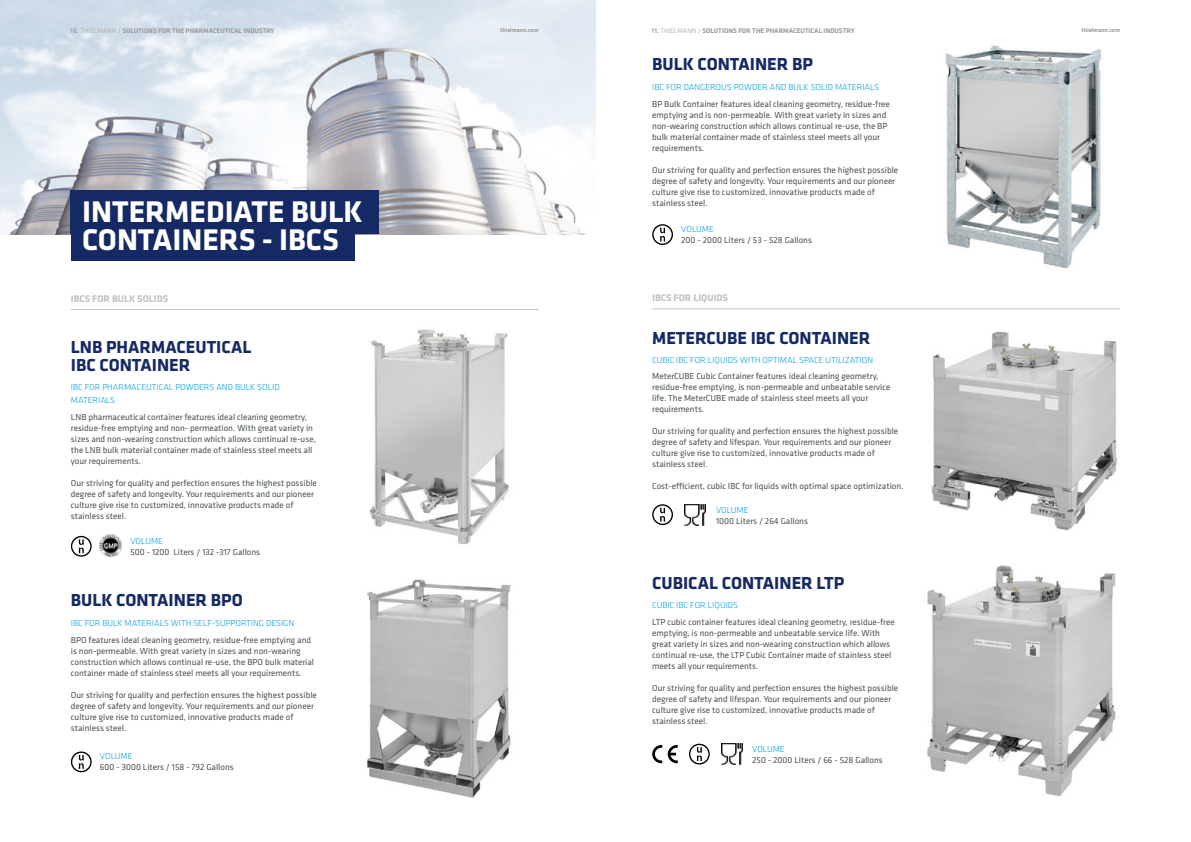
<style>
.page{position:relative;width:1191px;height:842px;background:#fff}
.page>*{position:absolute;margin:0;border:0;box-sizing:border-box;transform-origin:0 0}
.t1{font:700 31px/28px "Klavika";color:#fff}
.t2{font:700 18px/18px "Klavika";color:#152964}
.t3{font:700 10px "Klavika";color:#c2c2c2}
.t4{font:9px/11px "Klavika";color:#4c5356}
.t5{font:300 9px/13px "Klavika";color:#009fe3}
.t6{font:700 7px "Klavika";color:#9d9d9c}
.t7{font:700 6px "Klavika";color:#9d9d9c}
.s1{font-weight:500}
.s2{font-weight:300}
</style>
<div class="page">
<img style="left:0;top:0;width:595px;height:234px">
<div style="left:71px;top:221px;width:283px;height:40px;background:#152964"></div>
<div style="left:71px;top:190px;width:308px;height:44px;background:#152964"></div>
<hr style="left:652px;top:309px;width:468px;height:1px;background:#c2c2c2">
<img style="left:931px;top:331px;width:187px;height:200px">
<svg style="left:652px;top:504px;width:21px;height:21px"></svg>
<img style="left:685px;top:504px;width:20px;height:21px">
<img style="left:927px;top:565px;width:189px;height:232px">
<svg style="left:689px;top:744px;width:21px;height:20px"></svg>
<svg style="left:652px;top:745px;width:26px;height:18px"></svg>
<img style="left:721px;top:744px;width:21px;height:20px">
<img style="left:366px;top:579px;width:145px;height:219px">
<svg style="left:71px;top:751px;width:21px;height:21px"></svg>
<img style="left:369px;top:329px;width:140px;height:216px">
<svg style="left:71px;top:536px;width:21px;height:21px"></svg>
<hr style="left:71px;top:309px;width:468px;height:1px;background:#c2c2c2">
<img style="left:945px;top:45px;width:156px;height:224px">
<svg style="left:652px;top:224px;width:21px;height:21px"></svg>
<img style="left:99px;top:535px;width:22px;height:22px">
<p class="t6" style="left:71px;top:26px;width:206px"><span class="s1">10.</span> <span class="s2">THIELMANN /</span> SOLUTIONS FOR THE PHARMACEUTICAL INDUSTRY</p>
<p class="t7" style="left:500px;top:26px;width:40px">thielmann.com</p>
<p class="t6" style="left:651px;top:26px;width:204px"><span class="s1">11.</span> <span class="s2">THIELMANN /</span> SOLUTIONS FOR THE PHARMACEUTICAL INDUSTRY</p>
<p class="t7" style="left:1081px;top:26px;width:40px">thielmann.com</p>
<h1 class="t1" style="left:82px;top:197px;width:282px">INTERMEDIATE BULK<br>CONTAINERS - IBCS</h1>
<p class="t3" style="left:71px;top:291px;width:99px">IBCS FOR BULK SOLIDS</p>
<h2 class="t2" style="left:71px;top:337px;width:182px">LNB PHARMACEUTICAL<br>IBC CONTAINER</h2>
<p class="t5" style="left:71px;top:381px;width:210px">IBC FOR PHARMACEUTICAL POWDERS AND BULK SOLID<br>MATERIALS</p>
<p class="t4" style="left:71px;top:411px;width:247px">LNB pharmaceutical container features ideal cleaning geometry, residue-free emptying and non- permeation. With great variety in sizes and non-wearing construction which allows continual re-use, the LNB bulk material container made of stainless steel meets all your requirements.</p>
<p class="t4" style="left:71px;top:477px;width:247px">Our striving for quality and perfection ensures the highest possible degree of safety and longevity. Your requirements and our pioneer culture give rise to customized, innovative products made of stainless steel.</p>
<p class="t5" style="left:130px;top:534px;width:34px">VOLUME</p>
<p class="t4" style="left:130px;top:546px;width:131px">500 - 1200 Liters / 132 -317 Gallons</p>
<h2 class="t2" style="left:71px;top:590px;width:173px">BULK CONTAINER BPO</h2>
<p class="t5" style="left:71px;top:616px;width:225px">IBC FOR BULK MATERIALS WITH SELF-SUPPORTING DESIGN</p>
<p class="t4" style="left:71px;top:634px;width:245px">BPO features ideal cleaning geometry, residue-free emptying and is non-permeable. With great variety in sizes and non-wearing construction which allows continual re-use, the BPO bulk material container made of stainless steel meets all your requirements.</p>
<p class="t4" style="left:71px;top:689px;width:247px">Our striving for quality and perfection ensures the highest possible degree of safety and longevity. Your requirements and our pioneer culture give rise to customized, innovative products made of stainless steel.</p>
<p class="t5" style="left:100px;top:750px;width:34px">VOLUME</p>
<p class="t4" style="left:100px;top:762px;width:135px">600 - 3000 Liters / 158 - 792 Gallons</p>
<h2 class="t2" style="left:652px;top:54px;width:162px">BULK CONTAINER BP</h2>
<p class="t5" style="left:652px;top:81px;width:229px">IBC FOR DANGEROUS POWDER AND BULK SOLID MATERIALS</p>
<p class="t4" style="left:652px;top:98px;width:239px">BP Bulk Container features ideal cleaning geometry, residue-free emptying and is non-permeable. With great variety in sizes and non-wearing construction which allows continual re-use, the BP bulk material container made of stainless steel meets all your requirements.</p>
<p class="t4" style="left:652px;top:164px;width:247px">Our striving for quality and perfection ensures the highest possible degree of safety and longevity. Your requirements and our pioneer culture give rise to customized, innovative products made of stainless steel.</p>
<p class="t5" style="left:681px;top:223px;width:34px">VOLUME</p>
<p class="t4" style="left:681px;top:235px;width:132px">200 - 2000 Liters / 53 - 528 Gallons</p>
<p class="t3" style="left:652px;top:291px;width:77px">IBCS FOR LIQUIDS</p>
<h2 class="t2" style="left:652px;top:328px;width:220px">METERCUBE IBC CONTAINER</h2>
<p class="t5" style="left:652px;top:353px;width:222px">CUBIC IBC FOR LIQUIDS WITH OPTIMAL SPACE UTILIZATION</p>
<p class="t4" style="left:652px;top:371px;width:240px">MeterCUBE Cubic Container features ideal cleaning geometry, residue-free emptying, is non-permeable and unbeatable service life. The MeterCUBE made of stainless steel meets all your requirements.</p>
<p class="t4" style="left:652px;top:426px;width:247px">Our striving for quality and perfection ensures the highest possible degree of safety and lifespan. Your requirements and our pioneer culture give rise to customized, innovative products made of stainless steel.</p>
<p class="t4" style="left:652px;top:481px;width:253px">Cost-efficient, cubic IBC for liquids with optimal space optimization.</p>
<p class="t5" style="left:716px;top:503px;width:34px">VOLUME</p>
<p class="t4" style="left:716px;top:515px;width:94px">1000 Liters / 264 Gallons</p>
<h2 class="t2" style="left:652px;top:573px;width:194px">CUBICAL CONTAINER LTP</h2>
<p class="t5" style="left:652px;top:599px;width:87px">CUBIC IBC FOR LIQUIDS</p>
<p class="t4" style="left:652px;top:616px;width:244px">LTP cubic container features ideal cleaning geometry, residue-free emptying, is non-permeable and unbeatable service life. With great variety in sizes and non-wearing construction which allows continual re-use, the LTP Cubic Container made of stainless steel meets all your requirements.</p>
<p class="t4" style="left:652px;top:682px;width:247px">Our striving for quality and perfection ensures the highest possible degree of safety and lifespan. Your requirements and our pioneer culture give rise to customized, innovative products made of stainless steel.</p>
<p class="t5" style="left:752px;top:743px;width:34px">VOLUME</p>
<p class="t4" style="left:752px;top:754px;width:132px">250 - 2000 Liters / 66 - 528 Gallons</p>
</div>
